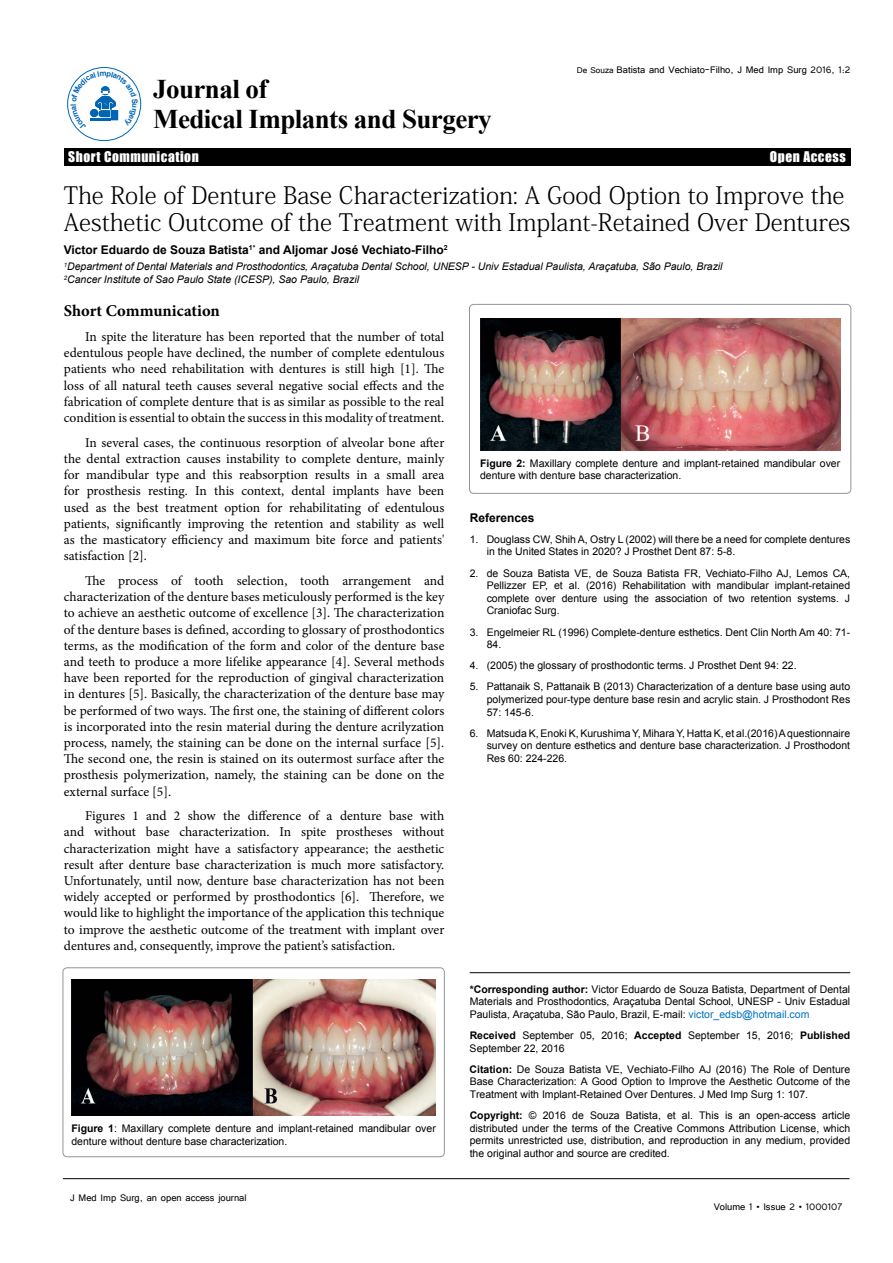
<style>
.page{position:relative;width:893px;height:1263px;background:#fff}
.page>*{position:absolute;margin:0;border:0;box-sizing:border-box;transform-origin:0 0}
.t1{font:700 27px "Times New Roman";letter-spacing:-.02em;color:#000}
.t2{font:24px/27px "Adobe Fangsong Std";color:#000}
.t3{font:16.5px "Impact";letter-spacing:.04em;color:#fff}
.t4{font:700 16.5px "Minion Pro";color:#000}
.t5{font:13.5px/16.2px "Minion Pro";color:#000;text-align:justify}
.t6{font:13.5px "Impact";letter-spacing:.04em;color:#fff}
.t7{font:12px "Tunga";color:#000}
.t8{font:700 12px "Arial";color:#000}
.t9{font:10.5px/12.6px "Arial";color:#000;text-align:justify}
.t10{font:italic 10.5px/12.6px "Arial";color:#000}
.s1{font-size:10.5px}
.s2{font-weight:700}
.s3{color:#0072bc}
</style>
<div class="page">
<div style="left:64px;top:148px;width:786px;height:17px;background:#000"></div>
<svg style="left:68px;top:68px;width:73px;height:73px"></svg>
<div style="left:67px;top:67px;width:74px;height:74px;border:1px solid #0066b3;border-radius:50%"></div>
<hr style="left:63px;top:1178px;width:787px;height:1px;background:#000">
<hr style="left:470px;top:972px;width:380px;height:1px;background:#000">
<img style="left:71px;top:980px;width:365px;height:135px">
<div style="left:63px;top:968px;width:381px;height:189px;border:1px solid #939598;border-radius:4px"></div>
<img style="left:480px;top:319px;width:360px;height:131px">
<div style="left:469px;top:304px;width:382px;height:189px;border:1px solid #939598;border-radius:4px"></div>
<svg style="left:71px;top:71px;width:67px;height:59px"></svg>
<h1 class="t1" style="left:153px;top:70px;width:116px">Journal of</h1>
<h1 class="t1" style="left:153px;top:100px;width:340px">Medical Implants and Surgery</h1>
<p class="t7" style="left:577px;top:62px;width:275px"><span class="s1">De Souza</span> Batista and Vechiato-Filho, J Med Imp Surg 2016, 1:2</p>
<p class="t3" style="left:68px;top:140px;width:124px">Research Article</p>
<p class="t3" style="left:753px;top:140px;width:94px">Open Access</p>
<p class="t6" style="left:68px;top:146px;width:132px">Short Communication</p>
<p class="t6" style="left:770px;top:146px;width:77px">Open Access</p>
<h2 class="t2" style="left:64px;top:182px;width:788px">The Role of Denture Base Characterization: A Good Option to Improve the<br>Aesthetic Outcome of the Treatment with Implant-Retained Over Dentures</h2>
<p class="t8" style="left:64px;top:241px;width:385px">Victor Eduardo de Souza Batista<sup>1*</sup> and Aljomar José Vechiato-Filho<sup>2</sup></p>
<p class="t10" style="left:64px;top:261px;width:660px"><sup>1</sup>Department of Dental Materials and Prosthodontics, Araçatuba Dental School, UNESP - Univ Estadual Paulista, Araçatuba, São Paulo, Brazil<br><sup>2</sup>Cancer Institute of Sao Paulo State (ICESP), Sao Paulo, Brazil</p>
<p class="t4" style="left:64px;top:299px;width:157px">Short Communication</p>
<p class="t5" style="left:64px;top:329px;width:382px;text-indent:21px">In spite the literature has been reported that the number of total edentulous people have declined, the number of complete edentulous patients who need rehabilitation with dentures is still high [1]. The loss of all natural teeth causes several negative social effects and the fabrication of complete denture that is as similar as possible to the real condition is essential to obtain the success in this modality of treatment.</p>
<p class="t5" style="left:64px;top:434px;width:382px;text-indent:21px">In several cases, the continuous resorption of alveolar bone after the dental extraction causes instability to complete denture, mainly for mandibular type and this reabsorption results in a small area for prosthesis resting. In this context, dental implants have been used as the best treatment option for rehabilitating of edentulous patients, significantly improving the retention and stability as well as the masticatory efficiency and maximum bite force and patients' satisfaction [2].</p>
<p class="t5" style="left:64px;top:572px;width:382px;text-indent:21px">The process of tooth selection, tooth arrangement and characterization of the denture bases meticulously performed is the key to achieve an aesthetic outcome of excellence [3]. The characterization of the denture bases is defined, according to glossary of prosthodontics terms, as the modification of the form and color of the denture base and teeth to produce a more lifelike appearance [4]. Several methods have been reported for the reproduction of gingival characterization in dentures [5]. Basically, the characterization of the denture base may be performed of two ways. The first one, the staining of different colors is incorporated into the resin material during the denture acrilyzation process, namely, the staining can be done on the internal surface [5].<br>The second one, the resin is stained on its outermost surface after the prosthesis polymerization, namely, the staining can be done on the external surface [5].</p>
<p class="t5" style="left:64px;top:808px;width:382px;text-indent:21px">Figures 1 and 2 show the difference of a denture base with and without base characterization. In spite prostheses without characterization might have a satisfactory appearance; the aesthetic result after denture base characterization is much more satisfactory.<br>Unfortunately, until now, denture base characterization has not been widely accepted or performed by prosthodontics [6]. Therefore, we would like to highlight the importance of the application this technique to improve the aesthetic outcome of the treatment with implant over dentures and, consequently, improve the patient’s satisfaction.</p>
<p class="t9" style="left:71px;top:1122px;width:366px"><span class="s2">Figure 1</span>: Maxillary complete denture and implant-retained mandibular over denture without denture base characterization.</p>
<p class="t7" style="left:70px;top:1190px;width:178px">J Med Imp Surg, an open access journal</p>
<p class="t9" style="left:480px;top:457px;width:362px"><span class="s2">Figure 2:</span> Maxillary complete denture and implant-retained mandibular over denture with denture base characterization.</p>
<p class="t8" style="left:470px;top:510px;width:66px">References</p>
<p class="t9" style="left:487px;top:533px;width:365px;text-indent:-17px">1. Douglass CW, Shih A, Ostry L (2002) will there be a need for complete dentures in the United States in 2020? J Prosthet Dent 87: 5-8.</p>
<p class="t9" style="left:487px;top:567px;width:365px;text-indent:-17px">2. de Souza Batista VE, de Souza Batista FR, Vechiato-Filho AJ, Lemos CA, Pellizzer EP, et al. (2016) Rehabilitation with mandibular implant-retained complete over denture using the association of two retention systems. J Craniofac Surg.</p>
<p class="t9" style="left:487px;top:626px;width:365px;text-indent:-17px">3. Engelmeier RL (1996) Complete-denture esthetics. Dent Clin North Am 40: 71-<br>84.</p>
<p class="t9" style="left:470px;top:659px;width:328px">4. (2005) the glossary of prosthodontic terms. J Prosthet Dent 94: 22.</p>
<p class="t9" style="left:487px;top:680px;width:365px;text-indent:-17px">5. Pattanaik S, Pattanaik B (2013) Characterization of a denture base using auto polymerized pour-type denture base resin and acrylic stain. J Prosthodont Res 57: 145-6.</p>
<p class="t9" style="left:487px;top:727px;width:365px;text-indent:-17px">6. Matsuda K, Enoki K, Kurushima Y, Mihara Y, Hatta K, et al.(2016) A questionnaire survey on denture esthetics and denture base characterization. J Prosthodont Res 60: 224-226.</p>
<p class="t9" style="left:470px;top:983px;width:382px"><span class="s2">*Corresponding author:</span> Victor Eduardo de Souza Batista, Department of Dental Materials and Prosthodontics, Araçatuba Dental School, UNESP - Univ Estadual Paulista, Araçatuba, São Paulo, Brazil, E-mail: <span class="s3">victor_edsb@hotmail.com</span></p>
<p class="t9" style="left:470px;top:1029px;width:382px"><span class="s2">Received</span> September 05, 2016; <span class="s2">Accepted</span> September 15, 2016; <span class="s2">Published<br></span>September 22, 2016</p>
<p class="t9" style="left:470px;top:1063px;width:382px"><span class="s2">Citation:</span> De Souza Batista VE, Vechiato-Filho AJ (2016) The Role of Denture Base Characterization: A Good Option to Improve the Aesthetic Outcome of the Treatment with Implant-Retained Over Dentures. J Med Imp Surg 1: 107.</p>
<p class="t9" style="left:470px;top:1109px;width:382px"><span class="s2">Copyright:</span> © 2016 de Souza Batista, et al. This is an open-access article distributed under the terms of the Creative Commons Attribution License, which permits unrestricted use, distribution, and reproduction in any medium, provided the original author and source are credited.</p>
<p class="t7" style="left:714px;top:1199px;width:130px">Volume 1 • Issue 2 • 1000107</p>
</div>
